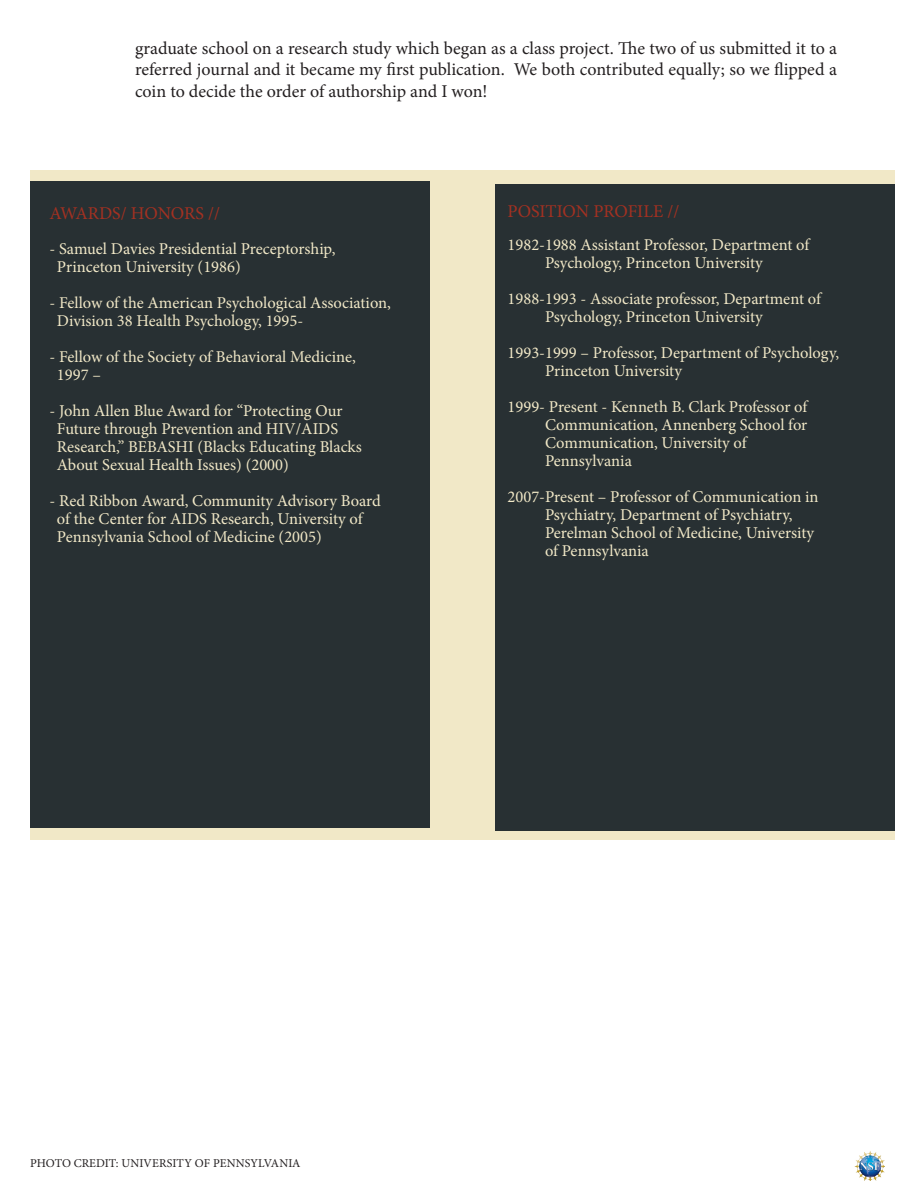
<style>
.page{position:relative;width:918px;height:1188px;background:#fff}
.page>*{position:absolute;margin:0;border:0;box-sizing:border-box;transform-origin:0 0}
.t1{font:18px/21.6px "Minion Pro";letter-spacing:-.005em;color:#231f20;text-align:justify}
.t2{font:18px "Minion Pro";letter-spacing:-.005em;color:#a33022}
.t3{font:16.5px "Minion Pro";color:#f1e8c7}
.t4{font:12px "Minion Pro";letter-spacing:.005em;color:#231f20}
</style>
<div class="page">
<div style="left:30px;top:171px;width:865px;height:669px;background:#f1e8c7"></div>
<img style="left:855px;top:1151px;width:29px;height:29px">
<div style="left:30px;top:182px;width:400px;height:646px;background:#283033"></div>
<div style="left:495px;top:184px;width:400px;height:646px;background:#283033"></div>
<p class="t1" style="left:135px;top:37px;width:704px">graduate school on a research study which began as a class project. The two of us submitted it to a referred journal and it became my first publication. We both contributed equally; so we flipped a coin to decide the order of authorship and I won!</p>
<p class="t2" style="left:50px;top:201px;width:172px">AWARDS/ HONORS //</p>
<p class="t3" style="left:50px;top:237px;width:287px">- Samuel Davies Presidential Preceptorship,</p>
<p class="t3" style="left:57px;top:255px;width:185px">Princeton University (1986)</p>
<p class="t3" style="left:50px;top:291px;width:343px">- Fellow of the American Psychological Association,</p>
<p class="t3" style="left:57px;top:309px;width:248px">Division 38 Health Psychology, 1995-</p>
<p class="t3" style="left:50px;top:345px;width:308px">- Fellow of the Society of Behavioral Medicine,</p>
<p class="t3" style="left:57px;top:363px;width:46px">1997 –</p>
<p class="t3" style="left:50px;top:399px;width:295px">- John Allen Blue Award for “Protecting Our</p>
<p class="t3" style="left:57px;top:417px;width:283px">Future through Prevention and HIV/AIDS</p>
<p class="t3" style="left:57px;top:435px;width:306px">Research,” BEBASHI (Blacks Educating Blacks</p>
<p class="t3" style="left:57px;top:453px;width:233px">About Sexual Health Issues) (2000)</p>
<p class="t3" style="left:50px;top:489px;width:333px">- Red Ribbon Award, Community Advisory Board</p>
<p class="t3" style="left:57px;top:507px;width:307px">of the Center for AIDS Research, University of</p>
<p class="t3" style="left:57px;top:525px;width:266px">Pennsylvania School of Medicine (2005)</p>
<p class="t2" style="left:508px;top:199px;width:173px">POSITION PROFILE //</p>
<p class="t3" style="left:508px;top:234px;width:303px">1982-1988 Assistant Professor, Department of</p>
<p class="t3" style="left:545px;top:252px;width:219px">Psychology, Princeton University</p>
<p class="t3" style="left:508px;top:288px;width:315px">1988-1993 - Associate professor, Department of</p>
<p class="t3" style="left:545px;top:306px;width:219px">Psychology, Princeton University</p>
<p class="t3" style="left:508px;top:342px;width:333px">1993-1999 – Professor, Department of Psychology,</p>
<p class="t3" style="left:545px;top:360px;width:138px">Princeton University</p>
<p class="t3" style="left:508px;top:396px;width:301px">1999- Present - Kenneth B. Clark Professor of</p>
<p class="t3" style="left:545px;top:414px;width:264px">Communication, Annenberg School for</p>
<p class="t3" style="left:545px;top:432px;width:203px">Communication, University of</p>
<p class="t3" style="left:545px;top:450px;width:88px">Pennsylvania</p>
<p class="t3" style="left:508px;top:486px;width:313px">2007-Present – Professor of Communication in</p>
<p class="t3" style="left:545px;top:504px;width:249px">Psychiatry, Department of Psychiatry,</p>
<p class="t3" style="left:545px;top:522px;width:270px">Perelman School of Medicine, University</p>
<p class="t3" style="left:545px;top:540px;width:105px">of Pennsylvania</p>
<p class="t4" style="left:30px;top:1155px;width:272px">PHOTO CREDIT: UNIVERSITY OF PENNSYLVANIA</p>
</div>
